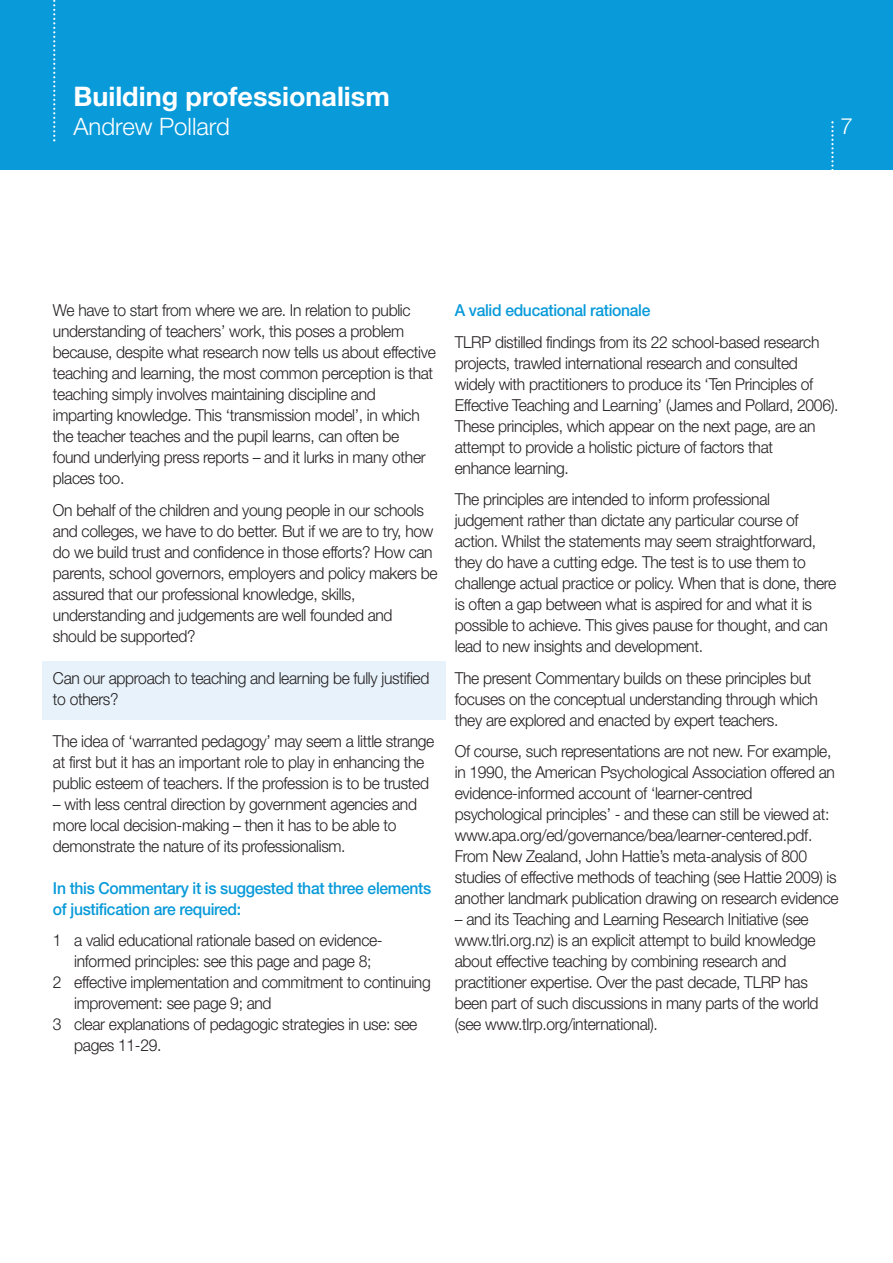
<style>
.page{position:relative;width:893px;height:1263px;background:#fff}
.page>*{position:absolute;margin:0;border:0;box-sizing:border-box;transform-origin:0 0}
.t1{font:700 27px "Helvetica Neue";color:#fff}
.t2{font:300 24px "Helvetica Neue";color:#fff}
.t3{font:300 22.5px "Helvetica Neue";color:#fff}
.t4{font:300 16.5px/21px "Helvetica Neue";letter-spacing:-.02em;color:#231f20;scale:.95 1}
.t5{font:500 16.5px/21px "Helvetica Neue";letter-spacing:-.02em;color:#089ad9;scale:.95 1}
</style>
<div class="page">
<div style="left:43px;top:661px;width:403px;height:59px;background:#e7f2fa"></div>
<div style="left:0;top:0;width:893px;height:170px;background:#089ad9"></div>
<svg style="left:831px;top:121px;width:3px;height:49px"></svg>
<svg style="left:53px;top:0;width:2px;height:141px"></svg>
<h1 class="t1" style="left:73px;top:87px;width:318px">Building professionalism</h1>
<h2 class="t2" style="left:73px;top:117px;width:158px">Andrew Pollard</h2>
<h3 class="t3" style="left:840px;top:118px;width:14px">7</h3>
<p class="t4" style="left:53px;top:301px;width:405px">We have to start from where we are. In relation to public understanding of teachers’ work, this poses a problem because, despite what research now tells us about effective teaching and learning, the most common perception is that teaching simply involves maintaining discipline and imparting knowledge. This ‘transmission model’, in which the teacher teaches and the pupil learns, can often be found underlying press reports – and it lurks in many other places too.</p>
<p class="t4" style="left:53px;top:501px;width:406px">On behalf of the children and young people in our schools and colleges, we have to do better. But if we are to try, how do we build trust and confidence in those efforts? How can parents, school governors, employers and policy makers be assured that our professional knowledge, skills, understanding and judgements are well founded and should be supported?</p>
<p class="t4" style="left:53px;top:669px;width:398px">Can our approach to teaching and learning be fully justified to others?</p>
<p class="t4" style="left:53px;top:732px;width:403px">The idea of ‘warranted pedagogy’ may seem a little strange at first but it has an important role to play in enhancing the public esteem of teachers. If the profession is to be trusted</p>
<p class="t4" style="left:53px;top:795px;width:385px">– with less central direction by government agencies and more local decision-making – then it has to be able to demonstrate the nature of its professionalism.</p>
<p class="t5" style="left:53px;top:879px;width:400px">In this Commentary it is suggested that three elements of justification are required:</p>
<p class="t4" style="left:53px;top:931px;width:349px">1 a valid educational rationale based on evidence-</p>
<p class="t4" style="left:74px;top:952px;width:314px">informed principles: see this page and page 8;</p>
<p class="t4" style="left:53px;top:973px;width:399px">2 effective implementation and commitment to continuing</p>
<p class="t4" style="left:74px;top:994px;width:209px">improvement: see page 9; and</p>
<p class="t4" style="left:53px;top:1015px;width:385px">3 clear explanations of pedagogic strategies in use: see</p>
<p class="t4" style="left:74px;top:1036px;width:93px">pages 11-29.</p>
<p class="t5" style="left:455px;top:301px;width:207px">A valid educational rationale</p>
<p class="t4" style="left:455px;top:333px;width:405px">TLRP distilled findings from its 22 school-based research projects, trawled international research and consulted widely with practitioners to produce its ‘Ten Principles of Effective Teaching and Learning’ (James and Pollard, 2006).<br>These principles, which appear on the next page, are an attempt to provide a holistic picture of factors that<br>enhance learning.</p>
<p class="t4" style="left:455px;top:490px;width:403px">The principles are intended to inform professional judgement rather than dictate any particular course of action. Whilst the statements may seem straightforward, they do have a cutting edge. The test is to use them to challenge actual practice or policy. When that is done, there is often a gap between what is aspired for and what it is possible to achieve. This gives pause for thought, and can lead to new insights and development.</p>
<p class="t4" style="left:455px;top:669px;width:384px">The present Commentary builds on these principles but focuses on the conceptual understanding through which they are explored and enacted by expert teachers.</p>
<p class="t4" style="left:455px;top:742px;width:406px">Of course, such representations are not new. For example, in 1990, the American Psychological Association offered an evidence-informed account of ‘learner-centred psychological principles’ - and these can still be viewed at: www.apa.org/ed/governance/bea/learner-centered.pdf.<br>From New Zealand, John Hattie’s meta-analysis of 800 studies of effective methods of teaching (see Hattie 2009) is another landmark publication drawing on research evidence</p>
<p class="t4" style="left:455px;top:910px;width:384px">– and its Teaching and Learning Research Initiative (see www.tlri.org.nz) is an explicit attempt to build knowledge about effective teaching by combining research and practitioner expertise. Over the past decade, TLRP has been part of such discussions in many parts of the world (see www.tlrp.org/international).</p>
</div>
